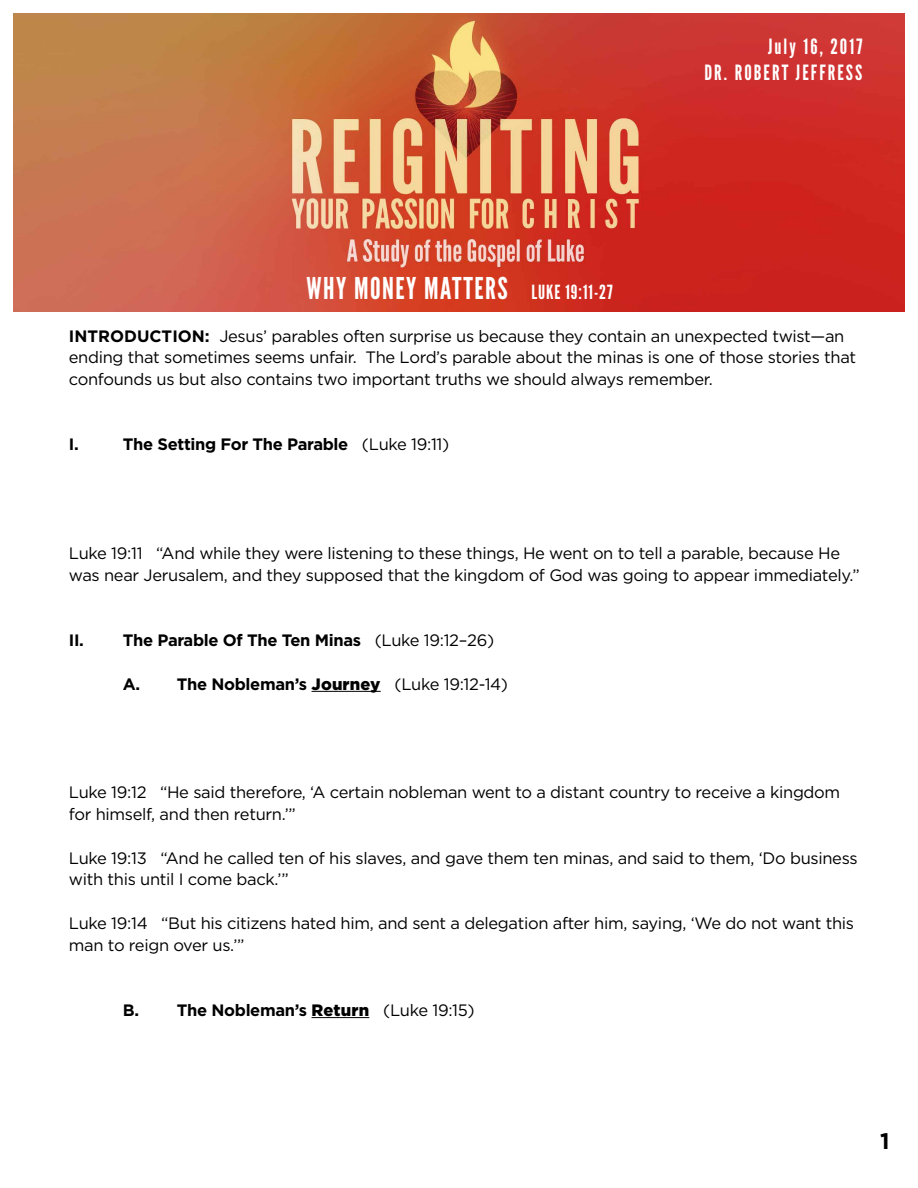
<style>
.page{position:relative;width:918px;height:1188px;background:#fff}
.page>*{position:absolute;margin:0;border:0;box-sizing:border-box;transform-origin:0 0}
.t1{font:30px "League Gothic";letter-spacing:.05em;color:#fff}
.t2{font:700 22.5px "Gotham";color:#000}
.t3{font:21px/25.2px "League Gothic";letter-spacing:.1em;color:#fff;text-align:right}
.t4{font:16.5px/21.8px "Gotham";letter-spacing:-.02em;color:#000}
.t5{font:700 16.5px "Gotham";letter-spacing:-.02em;color:#000}
.s1{font-size:19.5px}
.s2{font-weight:700}
.s3{font-weight:400}
.s4{font-weight:900}
</style>
<div class="page">
<hr style="left:312px;top:691px;width:69px;height:1px;background:#000">
<hr style="left:312px;top:1017px;width:57px;height:1px;background:#000">
<img style="left:14px;top:14px;width:890px;height:298px">
<p class="t3" style="left:704px;top:34px;width:160px">July 16, 2017<br>DR. ROBERT JEFFRESS</p>
<h1 class="t1" style="left:307px;top:270px;width:308px">WHY MONEY MATTERS <span class="s1">LUKE 19:11-27</span></h1>
<p class="t4" style="left:69px;top:325px;width:789px"><span class="s2">INTRODUCTION:</span> Jesus’ parables often surprise us because they contain an unexpected twist—an ending that sometimes seems unfair. The Lord’s parable about the minas is one of those stories that confounds us but also contains two important truths we should always remember.</p>
<p class="t5" style="left:69px;top:434px;width:11px">I.</p>
<p class="t5" style="left:123px;top:434px;width:328px">The Setting For The Parable <span class="s3">(Luke 19:11)</span></p>
<p class="t4" style="left:69px;top:542px;width:793px">Luke 19:11 “And while they were listening to these things, He went on to tell a parable, because He was near Jerusalem, and they supposed that the kingdom of God was going to appear immediately.”</p>
<p class="t5" style="left:69px;top:629px;width:427px">II. The Parable Of The Ten Minas <span class="s3">(Luke 19:12–26)</span></p>
<p class="t5" style="left:123px;top:673px;width:387px">A. The Nobleman’s <span class="s4">Journey</span> <span class="s3">(Luke 19:12-14)</span></p>
<p class="t4" style="left:69px;top:781px;width:773px">Luke 19:12 “He said therefore, ‘A certain nobleman went to a distant country to receive a kingdom for himself, and then return.’”</p>
<p class="t4" style="left:69px;top:847px;width:790px">Luke 19:13 “And he called ten of his slaves, and gave them ten minas, and said to them, ‘Do business with this until I come back.’”</p>
<p class="t4" style="left:69px;top:912px;width:787px">Luke 19:14 “But his citizens hated him, and sent a delegation after him, saying, ‘We do not want this man to reign over us.’”</p>
<p class="t5" style="left:123px;top:999px;width:353px">B. The Nobleman’s <span class="s4">Return</span> <span class="s3">(Luke 19:15)</span></p>
<h2 class="t2" style="left:880px;top:1126px;width:11px">1</h2>
</div>
